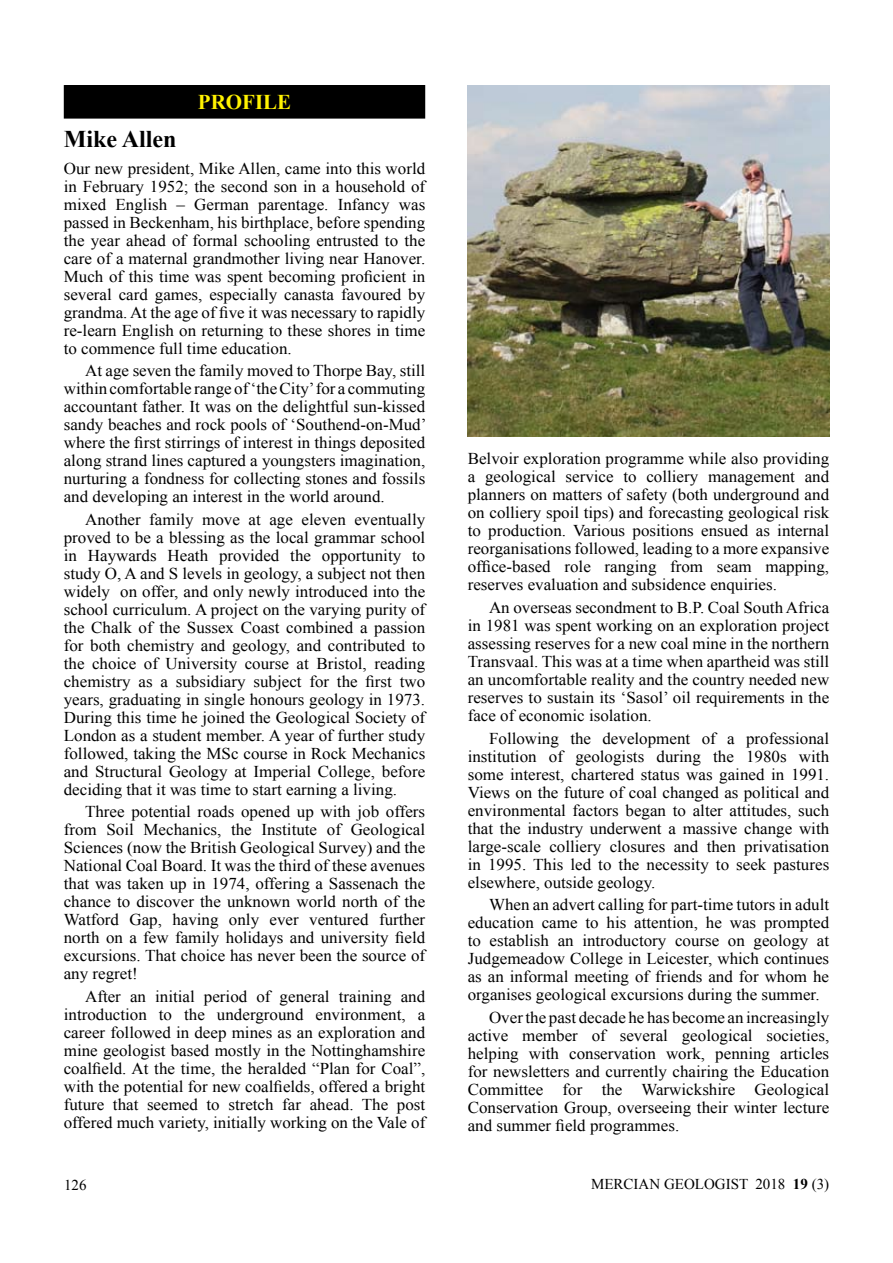
<style>
.page{position:relative;width:893px;height:1263px;background:#fff}
.page>*{position:absolute;margin:0;border:0;box-sizing:border-box;transform-origin:0 0}
.t1{font:700 24px "Times New Roman";color:#000}
.t2{font:700 21px "Times New Roman";color:#fff200}
.t3{font:16.5px/18px "Times New Roman";color:#000;text-align:justify}
.t4{font:15px "Times New Roman";color:#000}
.s1{font-weight:700}
</style>
<div class="page">
<div style="left:65px;top:86px;width:359px;height:32px;background:#000"></div>
<div style="left:64px;top:85px;width:361px;height:34px;border:2px solid #000"></div>
<img style="left:468px;top:85px;width:361px;height:352px">
<p class="t2" style="left:198px;top:87px;width:95px">PROFILE</p>
<h1 class="t1" style="left:64px;top:121px;width:114px">Mike Allen</h1>
<p class="t3" style="left:64px;top:159px;width:363px">Our new president, Mike Allen, came into this world in February 1952; the second son in a household of mixed English – German parentage. Infancy was passed in Beckenham, his birthplace, before spending the year ahead of formal schooling entrusted to the care of a maternal grandmother living near Hanover.<br>Much of this time was spent becoming proficient in several card games, especially canasta favoured by grandma. At the age of five it was necessary to rapidly re-learn English on returning to these shores in time to commence full time education.</p>
<p class="t3" style="left:64px;top:361px;width:364px;text-indent:21px">At age seven the family moved to Thorpe Bay, still within comfortable range of ‘the City’ for a commuting accountant father. It was on the delightful sun-kissed sandy beaches and rock pools of ‘Southend-on-Mud’ where the first stirrings of interest in things deposited along strand lines captured a youngsters imagination, nurturing a fondness for collecting stones and fossils and developing an interest in the world around.</p>
<p class="t3" style="left:64px;top:510px;width:363px;text-indent:21px">Another family move at age eleven eventually proved to be a blessing as the local grammar school in Haywards Heath provided the opportunity to study O, A and S levels in geology, a subject not then widely on offer, and only newly introduced into the school curriculum. A project on the varying purity of the Chalk of the Sussex Coast combined a passion for both chemistry and geology, and contributed to the choice of University course at Bristol, reading chemistry as a subsidiary subject for the first two years, graduating in single honours geology in 1973.<br>During this time he joined the Geological Society of London as a student member. A year of further study followed, taking the MSc course in Rock Mechanics and Structural Geology at Imperial College, before deciding that it was time to start earning a living.</p>
<p class="t3" style="left:64px;top:802px;width:363px;text-indent:21px">Three potential roads opened up with job offers from Soil Mechanics, the Institute of Geological Sciences (now the British Geological Survey) and the National Coal Board. It was the third of these avenues that was taken up in 1974, offering a Sassenach the chance to discover the unknown world north of the Watford Gap, having only ever ventured further north on a few family holidays and university field excursions. That choice has never been the source of any regret!</p>
<p class="t3" style="left:64px;top:987px;width:363px;text-indent:21px">After an initial period of general training and introduction to the underground environment, a career followed in deep mines as an exploration and mine geologist based mostly in the Nottinghamshire coalfield. At the time, the heralded “Plan for Coal”, with the potential for new coalfields, offered a bright future that seemed to stretch far ahead. The post offered much variety, initially working on the Vale of</p>
<p class="t3" style="left:468px;top:449px;width:363px">Belvoir exploration programme while also providing a geological service to colliery management and planners on matters of safety (both underground and on colliery spoil tips) and forecasting geological risk to production. Various positions ensued as internal reorganisations followed, leading to a more expansive office-based role ranging from seam mapping, reserves evaluation and subsidence enquiries.</p>
<p class="t3" style="left:468px;top:598px;width:363px;text-indent:21px">An overseas secondment to B.P. Coal South Africa in 1981 was spent working on an exploration project assessing reserves for a new coal mine in the northern Transvaal. This was at a time when apartheid was still an uncomfortable reality and the country needed new reserves to sustain its ‘Sasol’ oil requirements in the face of economic isolation.</p>
<p class="t3" style="left:468px;top:728px;width:363px;text-indent:21px">Following the development of a professional institution of geologists during the 1980s with some interest, chartered status was gained in 1991.<br>Views on the future of coal changed as political and environmental factors began to alter attitudes, such that the industry underwent a massive change with large-scale colliery closures and then privatisation in 1995. This led to the necessity to seek pastures elsewhere, outside geology.</p>
<p class="t3" style="left:468px;top:895px;width:363px;text-indent:21px">When an advert calling for part-time tutors in adult education came to his attention, he was prompted to establish an introductory course on geology at Judgemeadow College in Leicester, which continues as an informal meeting of friends and for whom he organises geological excursions during the summer.</p>
<p class="t3" style="left:468px;top:1007px;width:363px;text-indent:21px">Over the past decade he has become an increasingly active member of several geological societies, helping with conservation work, penning articles for newsletters and currently chairing the Education Committee for the Warwickshire Geological Conservation Group, overseeing their winter lecture and summer field programmes.</p>
<p class="t4" style="left:64px;top:1174px;width:24px">126</p>
<p class="t4" style="left:591px;top:1174px;width:240px">MERCIAN GEOLOGIST 2018 <span class="s1">19</span> (3)</p>
</div>
